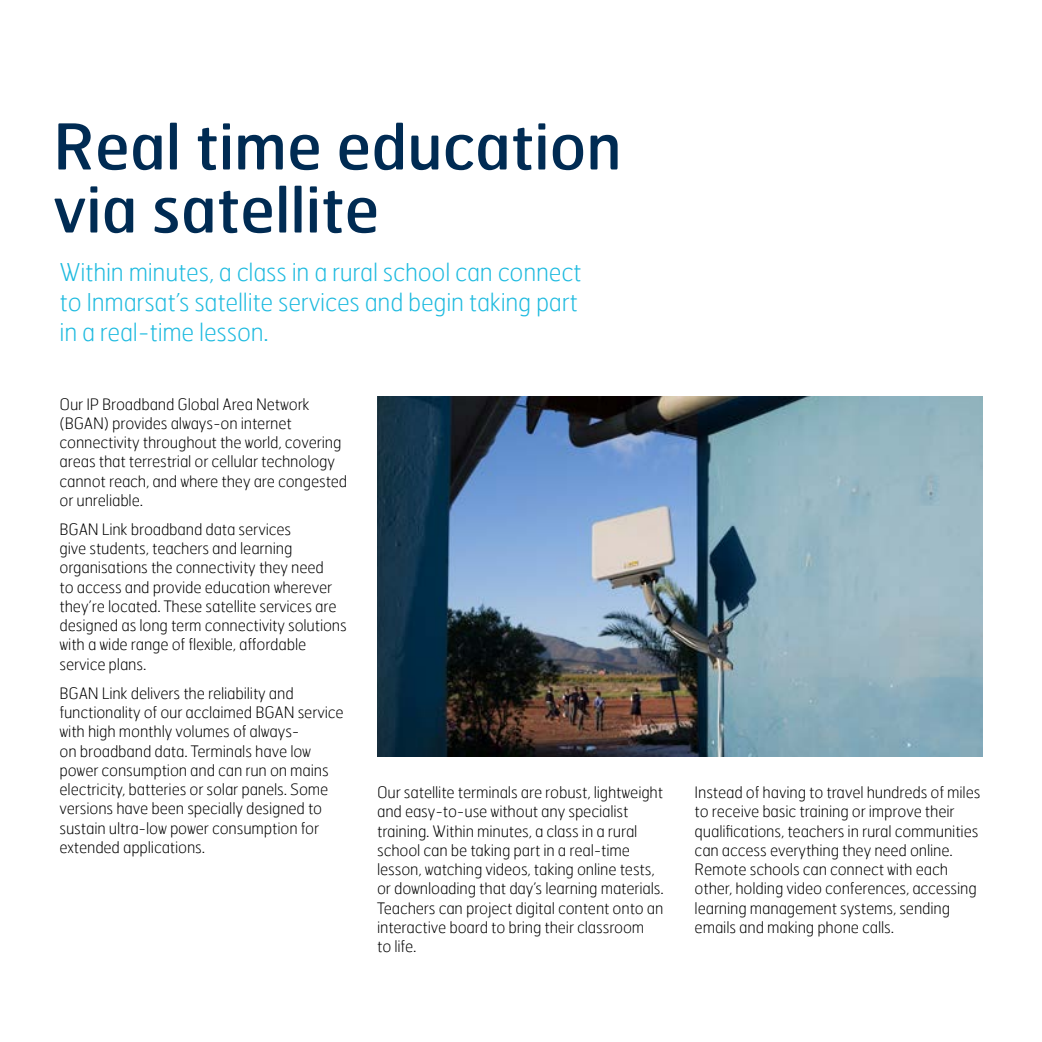
<style>
.page{position:relative;width:1042px;height:1042px;background:#fff}
.page>*{position:absolute;margin:0;border:0;box-sizing:border-box;transform-origin:0 0}
.t1{font:63px/63px "Hermes";color:#002b53}
.t2{font:100 24.5px/29.8px "Hermes";letter-spacing:-.01em;color:#1dbadf}
.t3{font:100 15.75px/19.2px "Hermes";letter-spacing:-.01em;color:#000}
</style>
<div class="page">
<img style="left:377px;top:397px;width:605px;height:359px">
<h1 class="t1" style="left:53px;top:113px;width:570px">Real time education via satellite</h1>
<h2 class="t2" style="left:60px;top:257px;width:523px">Within minutes, a class in a rural school can connect to Inmarsat’s satellite services and begin taking part in a real-time lesson.</h2>
<p class="t3" style="left:60px;top:394px;width:289px">Our IP Broadband Global Area Network (BGAN) provides always-on internet connectivity throughout the world, covering areas that terrestrial or cellular technology cannot reach, and where they are congested or unreliable.</p>
<p class="t3" style="left:60px;top:519px;width:289px">BGAN Link broadband data services<br>give students, teachers and learning organisations the connectivity they need<br>to access and provide education wherever they’re located. These satellite services are designed as long term connectivity solutions with a wide range of flexible, affordable service plans.</p>
<p class="t3" style="left:60px;top:683px;width:286px">BGAN Link delivers the reliability and functionality of our acclaimed BGAN service with high monthly volumes of always-<br>on broadband data. Terminals have low power consumption and can run on mains electricity, batteries or solar panels. Some versions have been specially designed to sustain ultra-low power consumption for extended applications.</p>
<p class="t3" style="left:377px;top:782px;width:288px">Our satellite terminals are robust, lightweight and easy-to-use without any specialist training. Within minutes, a class in a rural school can be taking part in a real-time lesson, watching videos, taking online tests, or downloading that day’s learning materials.<br>Teachers can project digital content onto an interactive board to bring their classroom<br>to life.</p>
<p class="t3" style="left:694px;top:782px;width:287px">Instead of having to travel hundreds of miles to receive basic training or improve their qualifications, teachers in rural communities can access everything they need online.<br>Remote schools can connect with each other, holding video conferences, accessing learning management systems, sending emails and making phone calls.</p>
</div>
